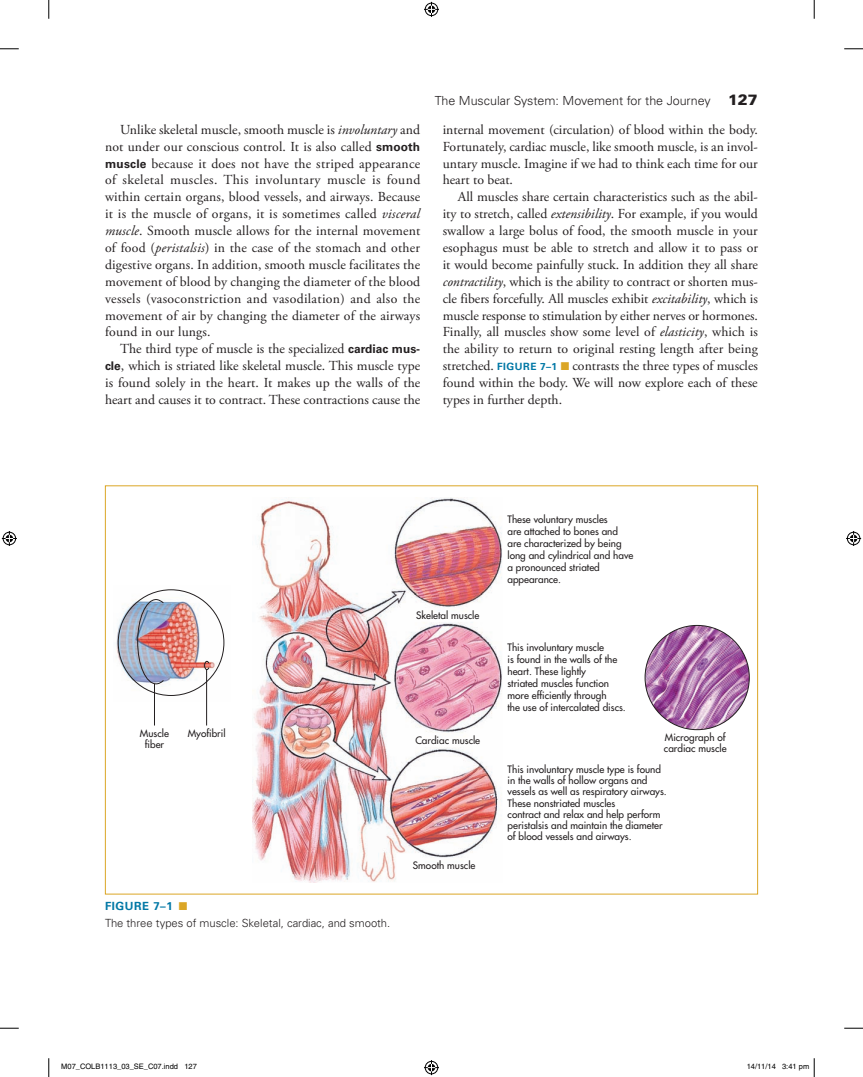
<style>
.page{position:relative;width:863px;height:1077px;background:#fff}
.page>*{position:absolute;margin:0;border:0;box-sizing:border-box;transform-origin:0 0}
.t1{font:13.75px/16.9px "Adobe Garamond Pro";color:#231f20;text-align:justify}
.t2{font:300 12.5px "Univers LT Std";color:#231f20}
.t3{font:300 11.25px/17.5px "Univers LT Std";letter-spacing:-.005em;color:#231f20}
.t4{font:10px/12px "Futura";color:#231f20}
.t5{font:7.5px "Helvetica";color:#000}
.s1{font-style:italic}
.s2{font-family:"Univers LT Std";font-weight:700;font-size:11.88px}
.s3{font-weight:900;font-size:15px}
.s4{font-family:"Univers LT Std";font-weight:700;font-size:10px;color:#0278a6}
.s5{color:#dba626}
.s6{font-weight:700;color:#0278a6}
</style>
<div class="page">
<img style="left:252px;top:497px;width:250px;height:385px">
<img style="left:117px;top:588px;width:632px;height:142px">
<img style="left:137px;top:599px;width:73px;height:85px">
<hr style="left:154px;top:683px;width:1px;height:42px;background:#231f20">
<hr style="left:206px;top:669px;width:1px;height:56px;background:#231f20">
<svg style="left:0;top:48px;width:19px;height:2px"></svg>
<svg style="left:844px;top:48px;width:18px;height:2px"></svg>
<svg style="left:0;top:1027px;width:19px;height:1px"></svg>
<svg style="left:844px;top:1027px;width:18px;height:1px"></svg>
<svg style="left:48px;top:0;width:2px;height:19px"></svg>
<svg style="left:48px;top:1058px;width:2px;height:18px"></svg>
<svg style="left:813px;top:0;width:2px;height:19px"></svg>
<svg style="left:424px;top:2px;width:15px;height:15px"></svg>
<svg style="left:424px;top:1060px;width:15px;height:14px"></svg>
<svg style="left:2px;top:531px;width:15px;height:15px"></svg>
<svg style="left:846px;top:531px;width:15px;height:15px"></svg>
<svg style="left:813px;top:1058px;width:2px;height:18px"></svg>
<p class="t1" style="left:105px;top:121px;width:317px;text-indent:15px">Unlike skeletal muscle, smooth muscle is <span class="s1">involuntary</span> and not under our conscious control. It is also called <span class="s2">smooth muscle</span> because it does not have the striped appearance of skeletal muscles. This involuntary muscle is found within certain organs, blood vessels, and airways. Because it is the muscle of organs, it is sometimes called <span class="s1">visceral muscle</span>. Smooth muscle allows for the internal movement of food (<span class="s1">peristalsis</span>) in the case of the stomach and other digestive organs. In addition, smooth muscle facilitates the movement of blood by changing the diameter of the blood vessels (vasoconstriction and vasodilation) and also the movement of air by changing the diameter of the airways found in our lungs.</p>
<p class="t1" style="left:105px;top:341px;width:317px;text-indent:15px">The third type of muscle is the specialized <span class="s2">cardiac mus&shy;cle</span>, which is striated like skeletal muscle. This muscle type is found solely in the heart. It makes up the walls of the heart and causes it to contract. These contractions cause the</p>
<p class="t2" style="left:435px;top:93px;width:324px">The Muscular System: Movement for the Journey <span class="s3">127</span></p>
<p class="t1" style="left:442px;top:121px;width:317px">internal movement (circulation) of blood within the body.<br>Fortunately, cardiac muscle, like smooth muscle, is an invol&shy;untary muscle. Imagine if we had to think each time for our heart to beat.</p>
<p class="t1" style="left:442px;top:189px;width:317px;text-indent:15px">All muscles share certain characteristics such as the abil&shy;ity to stretch, called <span class="s1">extensibility</span>. For example, if you would swallow a large bolus of food, the smooth muscle in your esophagus must be able to stretch and allow it to pass or it would become painfully stuck. In addition they all share <span class="s1">contractility</span>, which is the ability to contract or shorten mus&shy;cle fibers forcefully. All muscles exhibit <span class="s1">excitability</span>, which is muscle response to stimulation by either nerves or hormones.<br>Finally, all muscles show some level of <span class="s1">elasticity</span>, which is the ability to return to original resting length after being stretched. <span class="s4">Figure 7–1</span> <span class="s5">■</span> contrasts the three types of muscles found within the body. We will now explore each of these types in further depth.</p>
<p class="t4" style="left:507px;top:513px;width:127px">These voluntary muscles<br>are attached to bones and are characterized by being long and cylindrical and have a pronounced striated appearance.</p>
<p class="t4" style="left:140px;top:727px;width:30px;line-height:11.2px;text-align:center">Muscle fiber</p>
<p class="t4" style="left:188px;top:727px;width:39px">Myofibril</p>
<p class="t3" style="left:105px;top:896px;width:287px"><span class="s6">Figure 7–1</span> <span class="s5">■<br></span>The three types of muscle: Skeletal, cardiac, and smooth.</p>
<p class="t4" style="left:416px;top:609px;width:65px">Skeletal muscle</p>
<p class="t4" style="left:507px;top:641px;width:120px">This involuntary muscle<br>is found in the walls of the heart. These lightly<br>striated muscles function more efficiently through<br>the use of intercalated discs.</p>
<p class="t4" style="left:415px;top:734px;width:66px">Cardiac muscle</p>
<p class="t4" style="left:664px;top:731px;width:64px;line-height:11.2px">Micrograph of cardiac muscle</p>
<p class="t4" style="left:413px;top:858px;width:64px">Smooth muscle</p>
<p class="t4" style="left:507px;top:763px;width:161px;line-height:11.2px">This involuntary muscle type is found in the walls of hollow organs and vessels as well as respiratory airways.<br>These nonstriated muscles<br>contract and relax and help perform peristalsis and maintain the diameter of blood vessels and airways.</p>
<p class="t5" style="left:61px;top:1062px;width:137px">M07_COLB1113_03_SE_C07.indd 127</p>
<p class="t5" style="left:746px;top:1062px;width:64px">14/11/14 3:41 pm</p>
</div>
